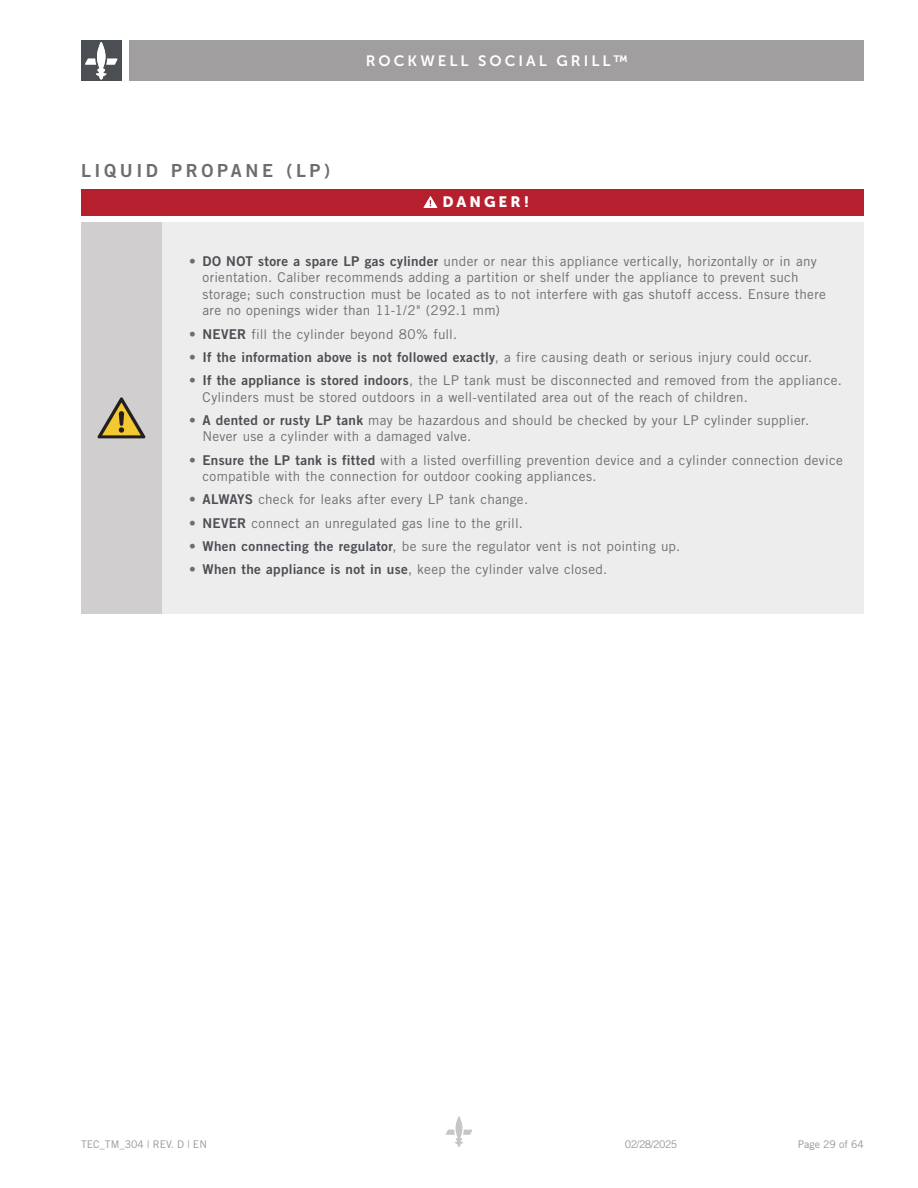
<style>
.page{position:relative;width:918px;height:1188px;background:#fff}
.page>*{position:absolute;margin:0;border:0;box-sizing:border-box;transform-origin:0 0}
.Section_Subhead_letterspaced_h3{font:18px "Trade Gothic LT Std Bd 2";letter-spacing:.2em;color:#6c6d70}
.t1{font:15px "Museo Sans 700";letter-spacing:.2em;color:#fff}
.Table_title_bar{font:15px "Museo Sans 900";letter-spacing:.2em;color:#fff}
.t2{font:13.5px/16.5px "Trade Gothic LT Std";letter-spacing:.02em;color:#6c6d70}
.t3{font:10.5px "Trade Gothic LT Std";color:#939598}
.s1{font-family:"Trade Gothic LT Std Bd 2";color:#4b4e53}
</style>
<div class="page">
<div style="left:130px;top:40px;width:734px;height:41px;background:#a09e9e"></div>
<div style="left:81px;top:40px;width:41px;height:41px;background:#4b4e53"></div>
<svg style="left:85px;top:42px;width:33px;height:38px"></svg>
<svg style="left:446px;top:1116px;width:26px;height:31px"></svg>
<div style="left:81px;top:189px;width:783px;height:27px;background:#b61f2d"></div>
<div style="left:81px;top:223px;width:81px;height:391px;background:#d0cece"></div>
<div style="left:162px;top:223px;width:702px;height:391px;background:#ededed"></div>
<svg style="left:423px;top:196px;width:14px;height:12px"></svg>
<svg style="left:98px;top:397px;width:48px;height:41px"></svg>
<p class="t1" style="left:366px;top:53px;width:263px">ROCKWELL SOCIAL GRILL™</p>
<p class="Section_Subhead_letterspaced_h3" style="left:81px;top:160px;width:251px">LIQUID PROPANE (LP)</p>
<p class="Table_title_bar" style="left:442px;top:194px;width:88px">DANGER!</p>
<p class="t2" style="left:202px;top:253px;width:625px;text-indent:-14px">• <span class="s1">DO NOT store a spare LP gas cylinder</span> under or near this appliance vertically, horizontally or in any orientation. Caliber recommends adding a partition or shelf under the appliance to prevent such storage; such construction must be located as to not interfere with gas shutoff access. Ensure there are no openings wider than 11-1/2" (292.1 mm)</p>
<p class="t2" style="left:189px;top:325px;width:270px">• <span class="s1">NEVER</span> fill the cylinder beyond 80% full.</p>
<p class="t2" style="left:189px;top:349px;width:625px">• <span class="s1">If the information above is not followed exactly</span>, a fire causing death or serious injury could occur.</p>
<p class="t2" style="left:202px;top:372px;width:641px;text-indent:-14px">• <span class="s1">If the appliance is stored indoors</span>, the LP tank must be disconnected and removed from the appliance.<br>Cylinders must be stored outdoors in a well-ventilated area out of the reach of children.</p>
<p class="t2" style="left:202px;top:412px;width:608px;text-indent:-14px">• <span class="s1">A dented or rusty LP tank</span> may be hazardous and should be checked by your LP cylinder supplier.<br>Never use a cylinder with a damaged valve.</p>
<p class="t2" style="left:202px;top:451px;width:642px;text-indent:-14px">• <span class="s1">Ensure the LP tank is fitted</span> with a listed overfilling prevention device and a cylinder connection device compatible with the connection for outdoor cooking appliances.</p>
<p class="t2" style="left:189px;top:491px;width:341px">• <span class="s1">ALWAYS</span> check for leaks after every LP tank change.</p>
<p class="t2" style="left:189px;top:514px;width:335px">• <span class="s1">NEVER</span> connect an unregulated gas line to the grill.</p>
<p class="t2" style="left:189px;top:538px;width:493px">• <span class="s1">When connecting the regulator</span>, be sure the regulator vent is not pointing up.</p>
<p class="t2" style="left:189px;top:561px;width:420px">• <span class="s1">When the appliance is not in use</span>, keep the cylinder valve closed.</p>
<p class="t3" style="left:81px;top:1137px;width:127px">TEC_TM_304 | REV. D | EN</p>
<p class="t3" style="left:625px;top:1137px;width:54px">02/28/2025</p>
<p class="t3" style="left:798px;top:1137px;width:68px">Page 29 of 64</p>
</div>
